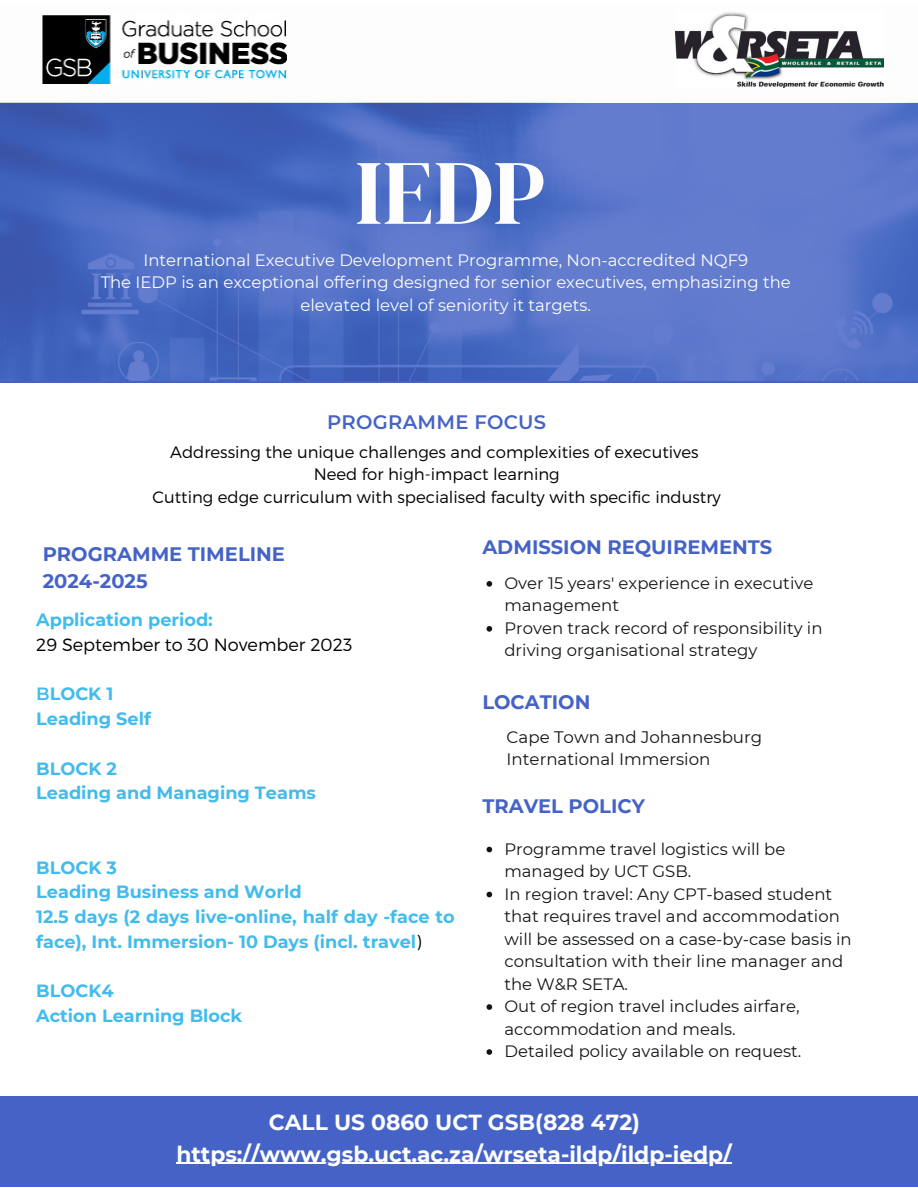
<style>
.page{position:relative;width:918px;height:1188px;background:#fff}
.page>*{position:absolute;margin:0;border:0;box-sizing:border-box;transform-origin:0 0}
.t1{font:91.95px "DM Serif Display";color:#fdfdfd}
.t2{font:700 21.75px "Montserrat";color:#fdfdfd}
.t3{font:700 19.5px "Montserrat";color:#4563c6}
.t4{font:600 19.5px "Montserrat";letter-spacing:.015em;color:#4563c6}
.t5{font:700 17.7px/24.8px "Montserrat";color:#42bbed}
.t6{font:300 17.7px "Montserrat";color:#000}
.t7{font:16.65px "Montserrat";color:#111417}
.t8{font:16.5px/22.5px "Montserrat";color:#111417}
.t9{font:16.5px/22.5px "Montserrat";color:#fdfdfd;text-align:center}
.t10{font:300 16.5px "Montserrat";color:#000}
.s1{font-weight:600}
.s2{font-weight:300;color:#000}
</style>
<div class="page">
<div style="left:0;top:1096px;width:918px;height:91px;background:#4563c6"></div>
<img style="left:0;top:103px;width:917px;height:278px">
<img style="left:43px;top:15px;width:244px;height:68px">
<img style="left:675px;top:12px;width:208px;height:76px">
<svg style="left:487px;top:581px;width:5px;height:6px"></svg>
<svg style="left:487px;top:626px;width:5px;height:6px"></svg>
<hr style="left:176px;top:1163px;width:556px;height:1px;background:#fdfdfd">
<svg style="left:487px;top:847px;width:5px;height:5px"></svg>
<svg style="left:487px;top:892px;width:5px;height:5px"></svg>
<svg style="left:487px;top:1004px;width:5px;height:6px"></svg>
<svg style="left:487px;top:1049px;width:5px;height:6px"></svg>
<p class="t1" style="left:355px;top:129px;width:192px">IEDP</p>
<p class="t9" style="left:143px;top:249px;width:606px">International Executive Development Programme, Non-accredited NQF9</p>
<p class="t9" style="left:101px;top:271px;width:692px">The IEDP is an exceptional offering designed for senior executives, emphasizing the elevated level of seniority it targets.</p>
<p class="t4" style="left:327px;top:410px;width:221px">PROGRAMME FOCUS</p>
<p class="t10" style="left:170px;top:441px;width:530px">Addressing the unique challenges and complexities of executives</p>
<p class="t10" style="left:314px;top:463px;width:248px">Need for high-impact learning</p>
<p class="t10" style="left:153px;top:486px;width:570px">Cutting edge curriculum with specialised faculty with specific industry</p>
<p class="t3" style="left:43px;top:542px;width:244px">PROGRAMME TIMELINE</p>
<p class="t3" style="left:43px;top:569px;width:107px">2024-2025</p>
<p class="t5" style="left:36px;top:607px;width:178px">Application period:</p>
<p class="t6" style="left:36px;top:633px;width:318px">29 September to 30 November 2023</p>
<p class="t5" style="left:36px;top:682px;width:79px"><span class="s1">B</span>LOCK 1</p>
<p class="t5" style="left:36px;top:706px;width:116px">Leading Self</p>
<p class="t5" style="left:36px;top:756px;width:82px">BLOCK 2</p>
<p class="t5" style="left:36px;top:781px;width:281px">Leading and Managing Teams</p>
<p class="t5" style="left:36px;top:855px;width:82px">BLOCK 3</p>
<p class="t5" style="left:36px;top:880px;width:267px">Leading Business and World</p>
<p class="t5" style="left:36px;top:904px;width:420px">12.5 days (2 days live-online, half day -face to face), Int. Immersion- 10 Days (incl. travel<span class="s2">)</span></p>
<p class="t5" style="left:36px;top:979px;width:79px">BLOCK4</p>
<p class="t5" style="left:36px;top:1003px;width:208px">Action Learning Block</p>
<p class="t3" style="left:482px;top:535px;width:291px">ADMISSION REQUIREMENTS</p>
<p class="t8" style="left:504px;top:572px;width:310px">Over 15 years' experience in executive management</p>
<p class="t8" style="left:504px;top:617px;width:320px">Proven track record of responsibility in driving organisational strategy</p>
<p class="t3" style="left:482px;top:690px;width:110px">LOCATION</p>
<p class="t7" style="left:507px;top:726px;width:257px">Cape Town and Johannesburg</p>
<p class="t7" style="left:507px;top:749px;width:205px">International Immersion</p>
<p class="t3" style="left:482px;top:794px;width:164px">TRAVEL POLICY</p>
<p class="t8" style="left:504px;top:837px;width:283px">Programme travel logistics will be managed by UCT GSB.</p>
<p class="t8" style="left:504px;top:882px;width:349px">In region travel: Any CPT-based student that requires travel and accommodation will be assessed on a case-by-case basis in consultation with their line manager and the W&amp;R SETA.</p>
<p class="t8" style="left:504px;top:995px;width:297px">Out of region travel includes airfare, accommodation and meals.</p>
<p class="t8" style="left:504px;top:1040px;width:299px">Detailed policy available on request.</p>
<p class="t2" style="left:269px;top:1109px;width:373px">CALL US 0860 UCT GSB(828 472)</p>
<p class="t2" style="left:176px;top:1141px;width:557px">https://www.gsb.uct.ac.za/wrseta-ildp/ildp-iedp/</p>
</div>
